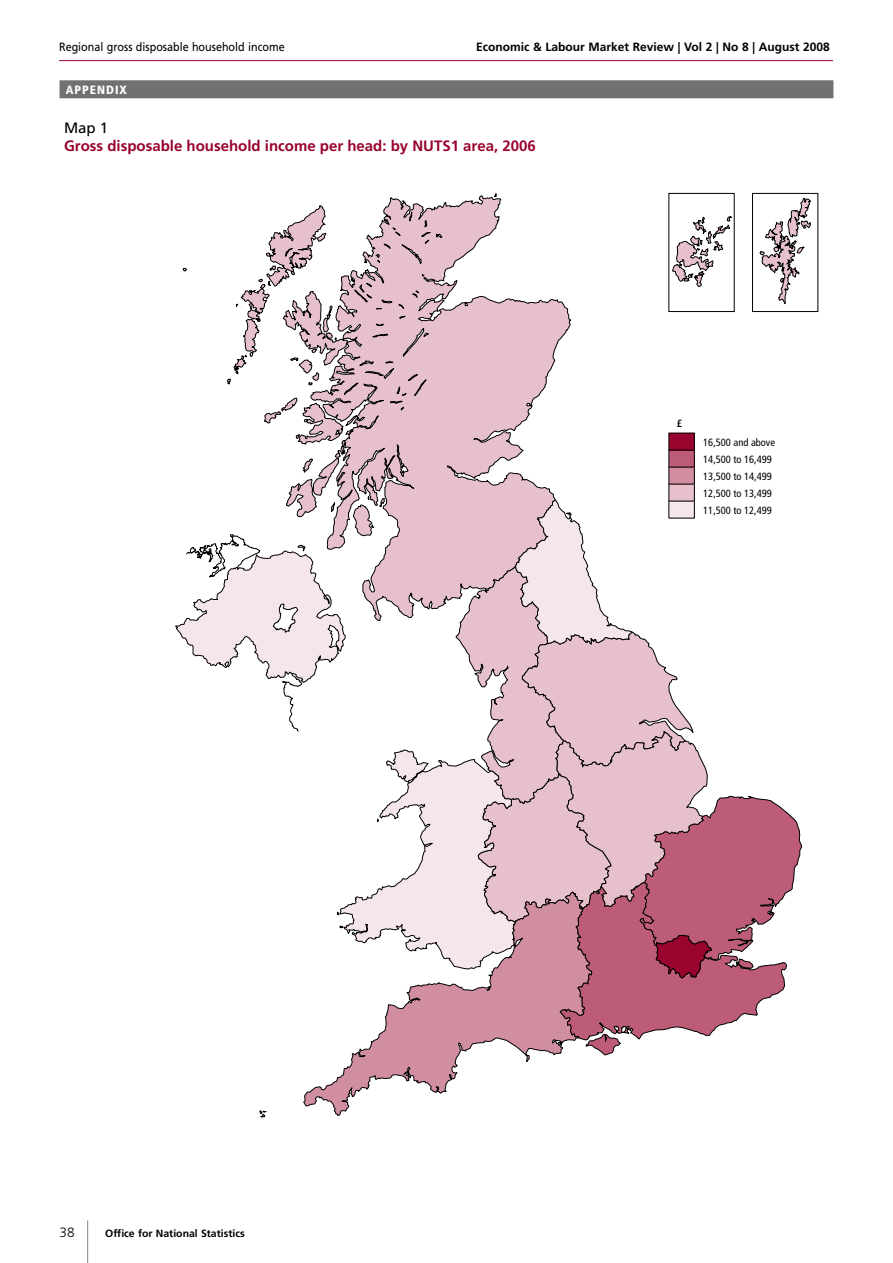
<style>
.page{position:relative;width:893px;height:1263px;background:#fff}
.page>*{position:absolute;margin:0;border:0;box-sizing:border-box;transform-origin:0 0}
.t1{font:700 15px "Frutiger";color:#99042e}
.t2{font:15px "Frutiger";color:#000}
.t3{font:300 13.5px "Frutiger";color:#000}
.t4{font:700 12px "Frutiger";color:#000}
.t5{font:12px "Frutiger";color:#000;scale:.9 1}
.t6{font:900 condensed 12px "Frutiger";letter-spacing:.08em;color:#fff}
.t7{font:condensed 10.5px/17.1px "Frutiger";color:#000}
.t8{font:700 10.5px "Frutiger";color:#000}
.t9{font:700 condensed 10.5px "Frutiger";color:#000}
</style>
<div class="page">
<hr style="left:87px;top:1220px;width:1px;height:43px;background:#878889">
<hr style="left:59px;top:60px;width:774px;height:1px;background:#99042e">
<svg style="left:811px;top:193px;width:7px;height:119px"></svg>
<svg style="left:259px;top:1055px;width:296px;height:62px"></svg>
<svg style="left:183px;top:192px;width:628px;height:308px"></svg>
<svg style="left:175px;top:500px;width:627px;height:555px"></svg>
<div style="left:60px;top:80px;width:773px;height:18px;background:#707173"></div>
<p class="t5" style="left:59px;top:39px;width:252px">Regional gross disposable household income</p>
<p class="t4" style="left:476px;top:39px;width:355px">Economic &amp; Labour Market Review | Vol 2 | No 8 | August 2008</p>
<p class="t6" style="left:66px;top:83px;width:62px">APPENDIX</p>
<h1 class="t2" style="left:64px;top:119px;width:46px">Map 1</h1>
<h1 class="t1" style="left:64px;top:137px;width:473px">Gross disposable household income per head: by NUTS1 area, 2006</h1>
<p class="t9" style="left:677px;top:417px;width:7px">£</p>
<p class="t7" style="left:703px;top:434px;width:73px">16,500 and above<br>14,500 to 16,499<br>13,500 to 14,499<br>12,500 to 13,499<br>11,500 to 12,499</p>
<p class="t3" style="left:60px;top:1225px;width:17px">38</p>
<p class="t8" style="left:105px;top:1227px;width:141px">Office for National Statistics</p>
</div>
